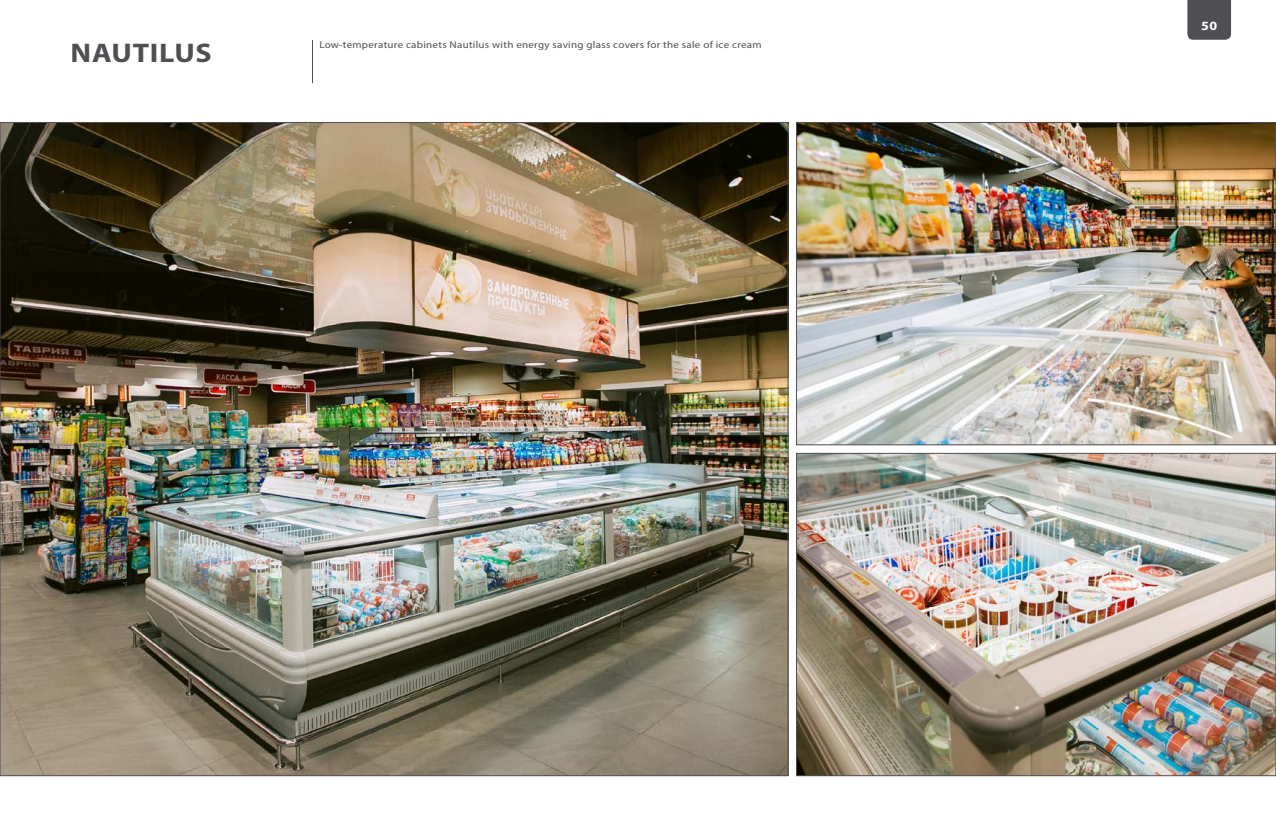
<style>
.page{position:relative;width:1276px;height:823px;background:#fff}
.page>*{position:absolute;margin:0;border:0;box-sizing:border-box;transform-origin:0 0}
.t1{font:700 27px "Myriad Pro";letter-spacing:.025em;color:#504f53;scale:1.11 1}
.t2{font:700 12.6px "Myriad Pro";color:#fff;scale:1.11 1}
.t3{font:9.9px "Myriad Pro";letter-spacing:.025em;color:#504f53;scale:1.11 1}
</style>
<div class="page">
<div style="left:1187px;top:0;width:44px;height:40px;background:#504f53"></div>
<img style="left:2px;top:124px;width:784px;height:649px">
<img style="left:798px;top:124px;width:476px;height:319px">
<div style="left:796px;top:122px;width:480px;height:323px;border:1px solid #504f53"></div>
<img style="left:798px;top:455px;width:476px;height:318px">
<div style="left:796px;top:453px;width:480px;height:322px;border:1px solid #504f53"></div>
<hr style="left:312px;top:40px;width:1px;height:42px;background:#504f53">
<h1 class="t1" style="left:71px;top:35px;width:129px">NAUTILUS</h1>
<p class="t3" style="left:319px;top:39px;width:400px">Low-temperature cabinets Nautilus with energy saving glass covers for the sale of ice cream</p>
<p class="t2" style="left:1201px;top:18px;width:16px">50</p>
</div>
